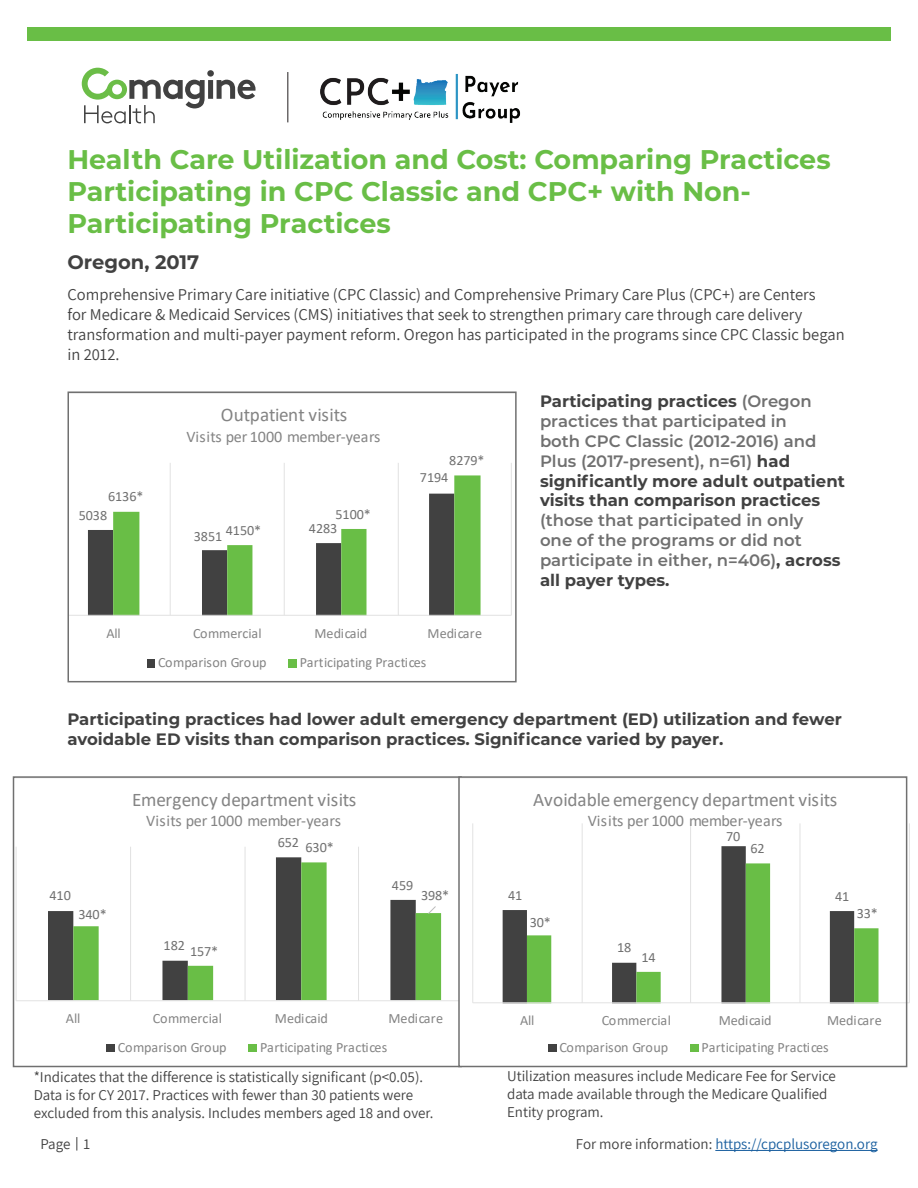
<style>
.page{position:relative;width:918px;height:1188px;background:#fff}
.page>*{position:absolute;margin:0;border:0;box-sizing:border-box;transform-origin:0 0}
.t1{font:700 27px/32.4px "Montserrat";color:#69be46}
.t2{font:700 19.5px "Montserrat";color:#414141}
.t3{font:19.2px "Calibri";letter-spacing:-.005em;color:#848484}
.t4{font:16.5px/19.8px "Assistant";color:#414141}
.t5{font:600 16.5px/19.8px "Montserrat";color:#707070}
.t6{font:700 16.5px/19.8px "Montserrat";color:#414141}
.t7{font:16.2px "Calibri";letter-spacing:-.005em;color:#848484}
.t8{font:15px/18px "Assistant";color:#414141}
.t9{font:15px "Assistant";color:#175d9e}
.t10{font:14.25px "Calibri";color:#848484}
.t11{font:14.25px "Calibri";letter-spacing:-.005em;color:#717171}
.t12{font:14.1px "Calibri";color:#848484}
.t13{font:14.1px "Calibri";letter-spacing:-.005em;color:#717171}
.s1{font-weight:700;color:#414141}
.s2{color:#414141}
</style>
<div class="page">
<hr style="left:715px;top:1150px;width:163px;height:1px;background:#175d9e">
<svg style="left:76px;top:1137px;width:1px;height:14px"></svg>
<div style="left:27px;top:27px;width:864px;height:13px;background:#69be46"></div>
<svg style="left:82px;top:68px;width:174px;height:55px"></svg>
<hr style="left:288px;top:72px;width:1px;height:50px;background:#231f20">
<img style="left:320px;top:73px;width:200px;height:50px">
<svg style="left:71px;top:463px;width:441px;height:205px"></svg>
<div style="left:68px;top:392px;width:449px;height:290px;border:2px solid #707070"></div>
<svg style="left:16px;top:847px;width:442px;height:205px"></svg>
<div style="left:13px;top:776px;width:449px;height:291px;border:2px solid #707070"></div>
<hr style="left:909px;top:823px;width:1px;height:180px;background:#e2e2e2">
<hr style="left:473px;top:1002px;width:436px;height:1px;background:#e2e2e2">
<svg style="left:461px;top:779px;width:418px;height:285px"></svg>
<div style="left:458px;top:776px;width:449px;height:291px;border:2px solid #707070"></div>
<p class="t1" style="left:68px;top:142px;width:765px">Health Care Utilization and Cost: Comparing Practices<br>Participating in CPC Classic and CPC+ with Non-<br>Participating Practices</p>
<p class="t2" style="left:68px;top:249px;width:133px">Oregon, 2017</p>
<p class="t4" style="left:68px;top:284px;width:779px">Comprehensive Primary Care initiative (CPC Classic) and Comprehensive Primary Care Plus (CPC+) are Centers<br>for Medicare &amp; Medicaid Services (CMS) initiatives that seek to strengthen primary care through care delivery transformation and multi-payer payment reform. Oregon has participated in the programs since CPC Classic began in 2012.</p>
<p class="t13" style="left:108px;top:487px;width:37px">6136*</p>
<p class="t13" style="left:79px;top:505px;width:30px">5038</p>
<p class="t3" style="left:221px;top:402px;width:128px">Outpatient visits</p>
<p class="t7" style="left:186px;top:425px;width:196px">Visits per 1000 member-years</p>
<p class="t13" style="left:226px;top:521px;width:37px">4150*</p>
<p class="t13" style="left:194px;top:527px;width:30px">3851</p>
<p class="t13" style="left:336px;top:504px;width:37px">5100*</p>
<p class="t13" style="left:309px;top:518px;width:30px">4283</p>
<p class="t13" style="left:449px;top:450px;width:37px">8279*</p>
<p class="t13" style="left:420px;top:467px;width:30px">7194</p>
<p class="t12" style="left:106px;top:623px;width:16px">All</p>
<p class="t12" style="left:193px;top:623px;width:70px">Commercial</p>
<p class="t12" style="left:315px;top:623px;width:54px">Medicaid</p>
<p class="t12" style="left:428px;top:623px;width:56px">Medicare</p>
<p class="t12" style="left:158px;top:653px;width:110px">Comparison Group</p>
<p class="t12" style="left:300px;top:653px;width:128px">Participating Practices</p>
<p class="t5" style="left:540px;top:391px;width:306px"><span class="s1">Participating practices</span> (Oregon practices that participated in<br>both CPC Classic (2012-2016) and<br>Plus (2017-present), n=61) <span class="s1">had significantly more adult outpatient visits than comparison practices </span>(those that participated in only<br>one of the programs or did not participate in either, n=406)<span class="s1">, across all payer types.</span></p>
<p class="t6" style="left:68px;top:708px;width:776px">Participating practices had lower adult emergency department (ED) utilization and fewer avoidable ED visits than comparison practices. Significance varied by payer.</p>
<p class="t3" style="left:132px;top:786px;width:226px">Emergency department visits</p>
<p class="t7" style="left:146px;top:809px;width:196px">Visits per 1000 member-years</p>
<p class="t3" style="left:533px;top:786px;width:306px">Avoidable emergency department visits</p>
<p class="t7" style="left:588px;top:809px;width:196px">Visits per 1000 member-years</p>
<p class="t11" style="left:278px;top:833px;width:23px">652</p>
<p class="t11" style="left:306px;top:838px;width:30px">630*</p>
<p class="t11" style="left:726px;top:826px;width:16px">70</p>
<p class="t11" style="left:750px;top:838px;width:16px">62</p>
<p class="t11" style="left:50px;top:886px;width:23px">410</p>
<p class="t11" style="left:392px;top:875px;width:23px">459</p>
<p class="t11" style="left:421px;top:886px;width:30px">398*</p>
<p class="t11" style="left:508px;top:886px;width:16px">41</p>
<p class="t11" style="left:835px;top:887px;width:16px">41</p>
<p class="t11" style="left:78px;top:905px;width:30px">340*</p>
<p class="t11" style="left:530px;top:913px;width:23px">30*</p>
<p class="t11" style="left:857px;top:904px;width:23px">33*</p>
<p class="t11" style="left:164px;top:936px;width:23px">182</p>
<p class="t11" style="left:190px;top:941px;width:30px">157*</p>
<p class="t11" style="left:617px;top:938px;width:16px">18</p>
<p class="t11" style="left:641px;top:947px;width:16px">14</p>
<p class="t10" style="left:66px;top:1008px;width:16px">All</p>
<p class="t10" style="left:153px;top:1008px;width:71px">Commercial</p>
<p class="t10" style="left:275px;top:1008px;width:55px">Medicaid</p>
<p class="t10" style="left:388px;top:1008px;width:56px">Medicare</p>
<p class="t10" style="left:520px;top:1010px;width:16px">All</p>
<p class="t10" style="left:602px;top:1010px;width:71px">Commercial</p>
<p class="t10" style="left:719px;top:1010px;width:55px">Medicaid</p>
<p class="t10" style="left:827px;top:1010px;width:56px">Medicare</p>
<p class="t10" style="left:118px;top:1038px;width:110px">Comparison Group</p>
<p class="t10" style="left:260px;top:1038px;width:129px">Participating Practices</p>
<p class="t10" style="left:559px;top:1038px;width:110px">Comparison Group</p>
<p class="t10" style="left:702px;top:1038px;width:129px">Participating Practices</p>
<p class="t8" style="left:34px;top:1067px;width:401px">*Indicates that the difference is statistically significant (p&lt;0.05).<br>Data is for CY 2017. Practices with fewer than 30 patients were excluded from this analysis. Includes members aged 18 and over.</p>
<p class="t8" style="left:507px;top:1066px;width:330px">Utilization measures include Medicare Fee for Service data made available through the Medicare Qualified<br>Entity program.</p>
<p class="t8" style="left:40px;top:1135px;width:51px">Page 1</p>
<p class="t9" style="left:576px;top:1134px;width:303px"><span class="s2">For more information:</span> https://cpcplusoregon.org</p>
</div>
